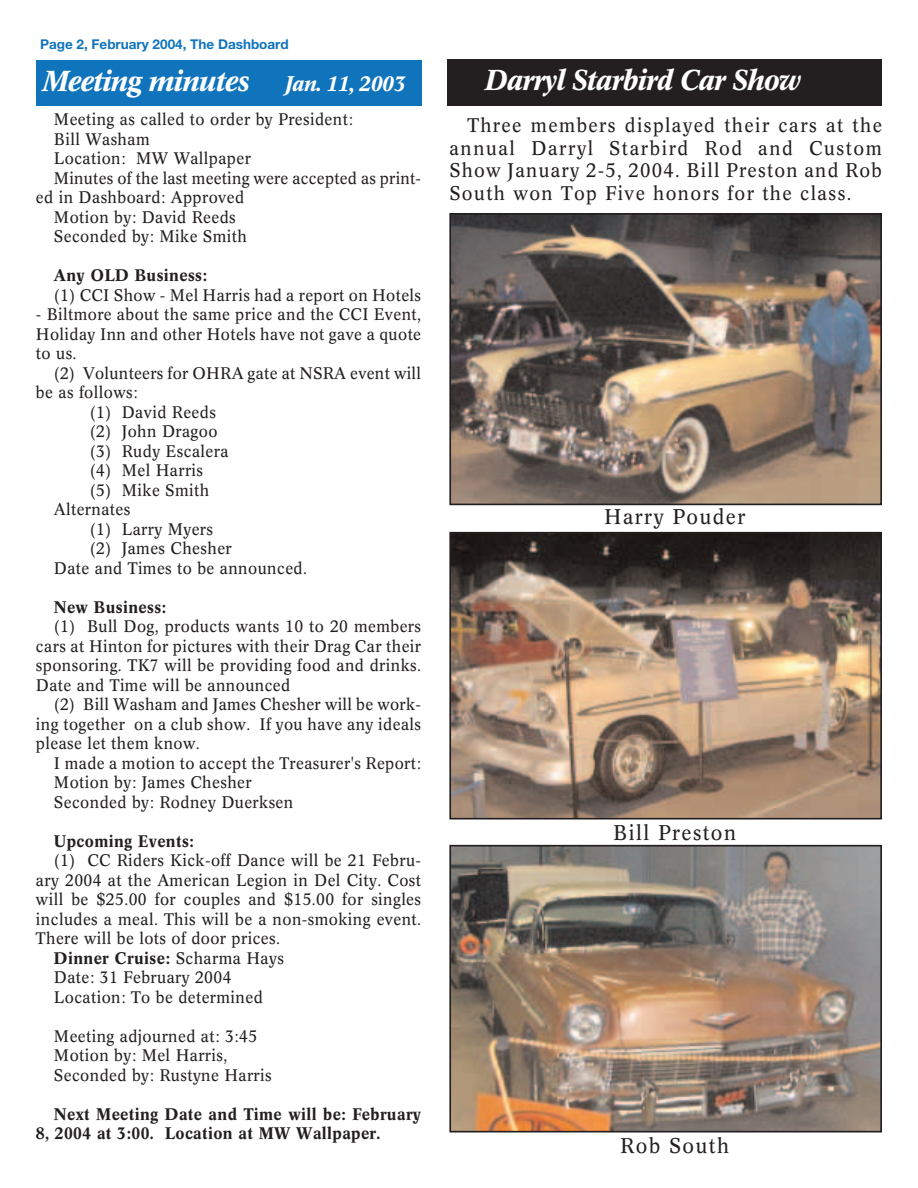
<style>
.page{position:relative;width:918px;height:1188px;background:#fff}
.page>*{position:absolute;margin:0;border:0;box-sizing:border-box;transform-origin:0 0}
.t1{font:italic 700 28.5px "A Concorde";letter-spacing:-.015em;color:#fff}
.t2{font:21px "A Concorde";letter-spacing:.075em;color:#231f20;scale:.95 1}
.t3{font:italic 700 21px "A Concorde";letter-spacing:-.015em;color:#fff}
.t4{font:19.5px/22.5px "A Concorde";letter-spacing:.075em;color:#231f20;text-align:justify;scale:.95 1}
.t5{font:16.5px/19.5px "A Concorde";letter-spacing:.025em;color:#231f20;text-align:justify;scale:.95 1}
.t6{font:700 16.5px/19.5px "A Concorde";letter-spacing:.025em;color:#231f20;scale:.95 1}
.t7{font:600 13.5px "A Helvetica";color:#1074bc}
.s1{font-weight:400}
</style>
<div class="page">
<img style="left:452px;top:216px;width:427px;height:286px">
<div style="left:449px;top:213px;width:433px;height:292px;border:2px solid #231f20"></div>
<img style="left:452px;top:535px;width:427px;height:282px">
<div style="left:449px;top:532px;width:433px;height:288px;border:2px solid #231f20"></div>
<img style="left:452px;top:848px;width:427px;height:281px">
<div style="left:449px;top:845px;width:433px;height:287px;border:2px solid #231f20"></div>
<div style="left:36px;top:60px;width:385px;height:45px;background:#1074bc"></div>
<div style="left:447px;top:59px;width:435px;height:46px;background:#231f20"></div>
<p class="t7" style="left:40px;top:40px;width:250px">Page 2, February 2004, The Dashboard</p>
<h1 class="t1" style="left:42px;top:69px;width:208px">Meeting minutes</h1>
<p class="t3" style="left:285px;top:75px;width:121px">Jan. 11, 2003</p>
<h1 class="t1" style="left:484px;top:68px;width:317px">Darryl Starbird Car Show</h1>
<p class="t5" style="left:54px;top:111px;width:316px">Meeting as called to order by President:</p>
<p class="t5" style="left:54px;top:131px;width:102px">Bill Washam</p>
<p class="t5" style="left:54px;top:150px;width:209px">Location: MW Wallpaper</p>
<p class="t5" style="left:54px;top:170px;width:388px">Minutes of the last meeting were accepted as print-</p>
<p class="t5" style="left:36px;top:189px;width:221px">ed in Dashboard: Approved</p>
<p class="t5" style="left:54px;top:209px;width:193px">Motion by: David Reeds</p>
<p class="t5" style="left:54px;top:228px;width:205px">Seconded by: Mike Smith</p>
<p class="t6" style="left:54px;top:267px;width:163px">Any OLD Business:</p>
<p class="t5" style="left:54px;top:287px;width:388px">(1) CCI Show - Mel Harris had a report on Hotels</p>
<p class="t5" style="left:36px;top:306px;width:407px">- Biltmore about the same price and the CCI Event, Holiday Inn and other Hotels have not gave a quote to us.</p>
<p class="t5" style="left:54px;top:365px;width:388px">(2) Volunteers for OHRA gate at NSRA event will</p>
<p class="t5" style="left:36px;top:384px;width:109px">be as follows:</p>
<p class="t5" style="left:90px;top:404px;width:134px">(1) David Reeds</p>
<p class="t5" style="left:90px;top:423px;width:136px">(2) John Dragoo</p>
<p class="t5" style="left:90px;top:443px;width:147px">(3) Rudy Escalera</p>
<p class="t5" style="left:90px;top:462px;width:121px">(4) Mel Harris</p>
<p class="t5" style="left:90px;top:482px;width:127px">(5) Mike Smith</p>
<p class="t5" style="left:54px;top:501px;width:82px">Alternates</p>
<p class="t5" style="left:90px;top:521px;width:131px">(1) Larry Myers</p>
<p class="t5" style="left:90px;top:540px;width:151px">(2) James Chesher</p>
<p class="t5" style="left:54px;top:560px;width:268px">Date and Times to be announced.</p>
<p class="t6" style="left:54px;top:599px;width:120px">New Business:</p>
<p class="t5" style="left:36px;top:618px;width:407px;text-indent:18px">(1) Bull Dog, products wants 10 to 20 members cars at Hinton for pictures with their Drag Car their sponsoring. TK7 will be providing food and drinks.<br>Date and Time will be announced</p>
<p class="t5" style="left:36px;top:696px;width:407px;text-indent:18px">(2) Bill Washam and James Chesher will be work&shy;ing together on a club show. If you have any ideals please let them know.</p>
<p class="t5" style="left:54px;top:755px;width:388px;text-align:left">I made a motion to accept the Treasurer's Report:<br>Motion by: James Chesher<br>Seconded by: Rodney Duerksen</p>
<p class="t6" style="left:54px;top:833px;width:149px">Upcoming Events:</p>
<p class="t5" style="left:54px;top:852px;width:388px">(1) CC Riders Kick-off Dance will be 21 Febru-</p>
<p class="t5" style="left:36px;top:872px;width:407px">ary 2004 at the American Legion in Del City. Cost</p>
<p class="t5" style="left:36px;top:891px;width:407px">will be $25.00 for couples and $15.00 for singles</p>
<p class="t5" style="left:36px;top:911px;width:407px">includes a meal. This will be a non-smoking event.</p>
<p class="t5" style="left:36px;top:930px;width:258px">There will be lots of door prices.</p>
<p class="t6" style="left:54px;top:950px;width:244px">Dinner Cruise: <span class="s1">Scharma Hays</span></p>
<p class="t5" style="left:54px;top:969px;width:188px">Date: 31 February 2004</p>
<p class="t5" style="left:54px;top:989px;width:221px">Location: To be determined</p>
<p class="t5" style="left:54px;top:1028px;width:231px;text-align:left">Meeting adjourned at: 3:45<br>Motion by: Mel Harris,<br>Seconded by: Rustyne Harris</p>
<p class="t6" style="left:36px;top:1106px;width:407px;text-indent:18px">Next Meeting Date and Time will be: February<br>8, 2004 at 3:00. Location at MW Wallpaper.</p>
<p class="t4" style="left:449px;top:116px;width:457px;text-indent:18px">Three members displayed their cars at the annual Darryl Starbird Rod and Custom Show January 2-5, 2004. Bill Preston and Rob South won Top Five honors for the class.</p>
<p class="t2" style="left:604px;top:508px;width:150px">Harry Pouder</p>
<p class="t2" style="left:613px;top:823px;width:131px">Bill Preston</p>
<p class="t2" style="left:620px;top:1137px;width:116px">Rob South</p>
</div>
